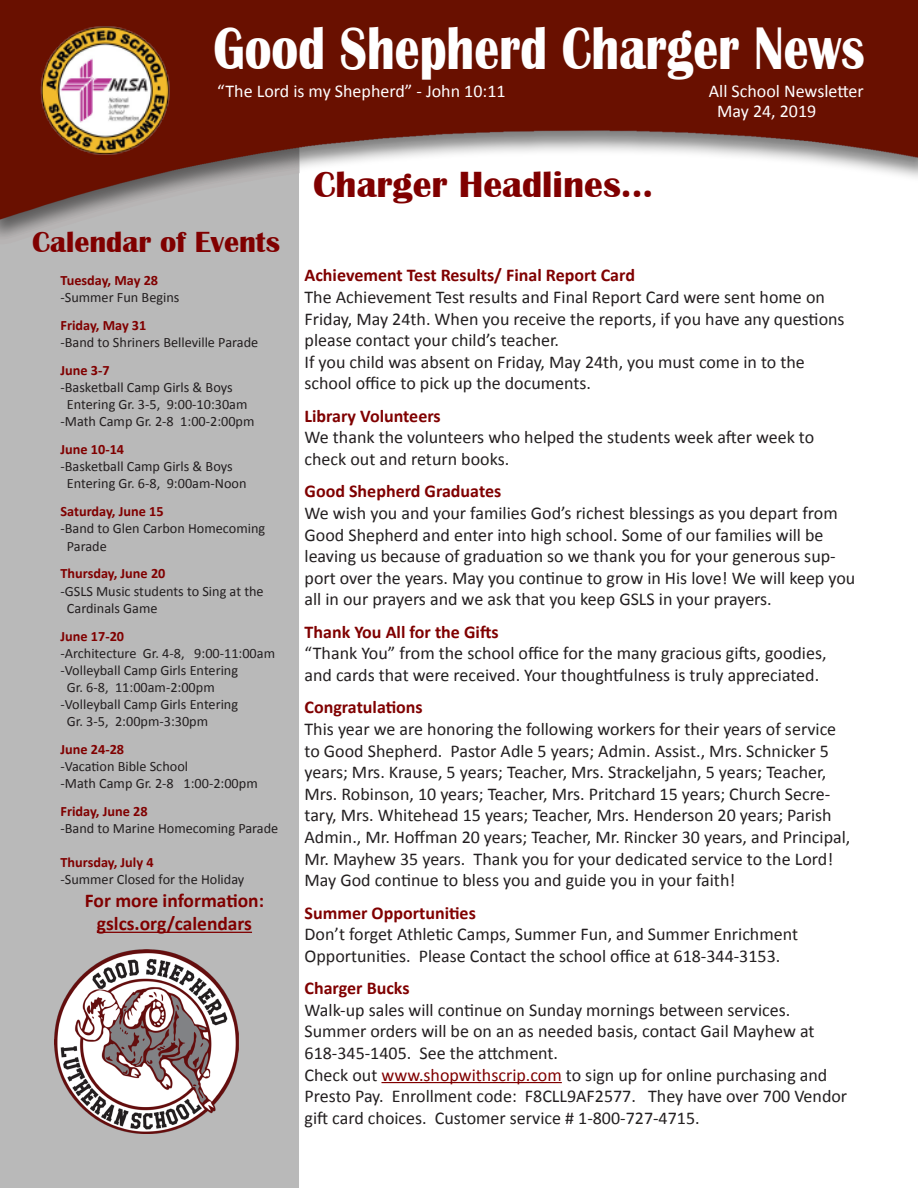
<style>
.page{position:relative;width:918px;height:1188px;background:#fff}
.page>*{position:absolute;margin:0;border:0;box-sizing:border-box;transform-origin:0 0}
.t1{font:700 61.8px "Britannic";color:#fff;scale:.8 1}
.t2{font:700 37.5px "Britannic";color:#800000}
.t3{font:700 30px "Britannic";color:#800000}
.t4{font:700 19.5px "Calibri";color:#800000}
.t5{font:18px/21.6px "Calibri";color:#231f20}
.t6{font:18px "Calibri";color:#fff}
.t7{font:700 18px "Calibri";color:#800000}
.t8{font:14.25px/17.1px "Calibri";color:#231f20}
.t9{font:700 14.25px "Calibri";color:#800000}
.s1{font-weight:700;color:#800000}
.s2{color:#800000}
</style>
<div class="page">
<img style="left:0;top:1px;width:918px;height:1187px">
<img style="left:40px;top:25px;width:132px;height:129px">
<hr style="left:381px;top:1082px;width:181px;height:1px;background:#800000">
<hr style="left:97px;top:932px;width:155px;height:1px;background:#800000">
<img style="left:54px;top:949px;width:185px;height:185px">
<p class="t1" style="left:214px;top:13px;width:815px">Good Shepherd Charger News</p>
<p class="t6" style="left:717px;top:100px;width:101px">May 24, 2019</p>
<p class="t6" style="left:709px;top:80px;width:156px">All School Newsletter</p>
<p class="t6" style="left:217px;top:80px;width:290px">“The Lord is my Shepherd” - John 10:11</p>
<p class="t3" style="left:32px;top:225px;width:249px">Calendar of Events</p>
<p class="t8" style="left:60px;top:272px;width:121px"><span class="s1">Tuesday, May 28 </span>-Summer Fun Begins</p>
<p class="t8" style="left:60px;top:317px;width:199px"><span class="s1">Friday, May 31<br></span>-Band to Shriners Belleville Parade</p>
<p class="t9" style="left:60px;top:361px;width:51px">June 3-7</p>
<p class="t8" style="left:60px;top:379px;width:174px">-Basketball Camp Girls &amp; Boys</p>
<p class="t8" style="left:67px;top:396px;width:182px">Entering Gr. 3-5, 9:00-10:30am</p>
<p class="t8" style="left:60px;top:413px;width:196px">-Math Camp Gr. 2-8 1:00-2:00pm</p>
<p class="t9" style="left:60px;top:440px;width:65px">June 10-14</p>
<p class="t8" style="left:67px;top:458px;width:181px;text-indent:-6px">-Basketball Camp Girls &amp; Boys<br>Entering Gr. 6-8, 9:00am-Noon</p>
<p class="t9" style="left:60px;top:502px;width:105px">Saturday, June 15</p>
<p class="t8" style="left:67px;top:520px;width:200px;text-indent:-6px">-Band to Glen Carbon Homecoming<br>Parade</p>
<p class="t9" style="left:60px;top:565px;width:106px">Thursday, June 20</p>
<p class="t8" style="left:67px;top:582px;width:198px;text-indent:-6px">-GSLS Music students to Sing at the<br>Cardinals Game</p>
<p class="t9" style="left:60px;top:627px;width:65px">June 17-20</p>
<p class="t8" style="left:60px;top:644px;width:216px">-Architecture Gr. 4-8, 9:00-11:00am</p>
<p class="t8" style="left:67px;top:661px;width:173px;text-indent:-6px">-Volleyball Camp Girls Entering<br>Gr. 6-8, 11:00am-2:00pm</p>
<p class="t8" style="left:67px;top:696px;width:173px;text-indent:-6px">-Volleyball Camp Girls Entering<br>Gr. 3-5, 2:00pm-3:30pm</p>
<p class="t8" style="left:60px;top:741px;width:129px"><span class="s1">June 24-28<br></span>-Vacation Bible School</p>
<p class="t8" style="left:60px;top:775px;width:199px">-Math Camp Gr. 2-8 1:00-2:00pm</p>
<p class="t9" style="left:60px;top:802px;width:89px">Friday, June 28</p>
<p class="t8" style="left:60px;top:820px;width:219px">-Band to Marine Homecoming Parade</p>
<p class="t9" style="left:60px;top:853px;width:95px">Thursday, July 4</p>
<p class="t8" style="left:60px;top:871px;width:185px">-Summer Closed for the Holiday</p>
<p class="t4" style="left:85px;top:888px;width:181px">For more information:</p>
<p class="t4" style="left:97px;top:911px;width:157px">gslcs.org/calendars</p>
<p class="t2" style="left:313px;top:163px;width:341px">Charger Headlines...</p>
<p class="t5" style="left:305px;top:265px;width:542px"><span class="s1">Achievement Test Results/ Final Report Card<br></span>The Achievement Test results and Final Report Card were sent home on Friday, May 24th. When you receive the reports, if you have any questions please contact your child’s teacher.</p>
<p class="t5" style="left:305px;top:351px;width:502px">If you child was absent on Friday, May 24th, you must come in to the school office to pick up the documents.</p>
<p class="t5" style="left:305px;top:405px;width:511px"><span class="s1">Library Volunteers<br></span>We thank the volunteers who helped the students week after week to check out and return books.</p>
<p class="t5" style="left:305px;top:481px;width:552px"><span class="s1">Good Shepherd Graduates<br></span>We wish you and your families God’s richest blessings as you depart from Good Shepherd and enter into high school. Some of our families will be leaving us because of graduation so we thank you for your generous sup&shy;port over the years. May you continue to grow in His love! We will keep you all in our prayers and we ask that you keep GSLS in your prayers.</p>
<p class="t5" style="left:305px;top:621px;width:524px"><span class="s1">Thank You All for the Gifts<br></span>“Thank You” from the school office for the many gracious gifts, goodies, and cards that were received. Your thoughtfulness is truly appreciated.</p>
<p class="t5" style="left:305px;top:697px;width:547px"><span class="s1">Congratulations<br></span>This year we are honoring the following workers for their years of service to Good Shepherd. Pastor Adle 5 years; Admin. Assist., Mrs. Schnicker 5 years; Mrs. Krause, 5 years; Teacher, Mrs. Strackeljahn, 5 years; Teacher, Mrs. Robinson, 10 years; Teacher, Mrs. Pritchard 15 years; Church Secre&shy;tary, Mrs. Whitehead 15 years; Teacher, Mrs. Henderson 20 years; Parish Admin., Mr. Hoffman 20 years; Teacher, Mr. Rincker 30 years, and Principal, Mr. Mayhew 35 years. Thank you for your dedicated service to the Lord!<br>May God continue to bless you and guide you in your faith!</p>
<p class="t5" style="left:305px;top:902px;width:495px"><span class="s1">Summer Opportunities<br></span>Don’t forget Athletic Camps, Summer Fun, and Summer Enrichment<br>Opportunities. Please Contact the school office at 618-344-3153.</p>
<p class="t7" style="left:305px;top:977px;width:107px">Charger Bucks</p>
<p class="t5" style="left:305px;top:999px;width:544px">Walk-up sales will continue on Sunday mornings between services.<br>Summer orders will be on an as needed basis, contact Gail Mayhew at 618-345-1405. See the attchment.<br>Check out <span class="s2">www.shopwithscrip.com</span> to sign up for online purchasing and Presto Pay. Enrollment code: F8CLL9AF2577. They have over 700 Vendor gift card choices. Customer service # 1-800-727-4715.</p>
</div>
